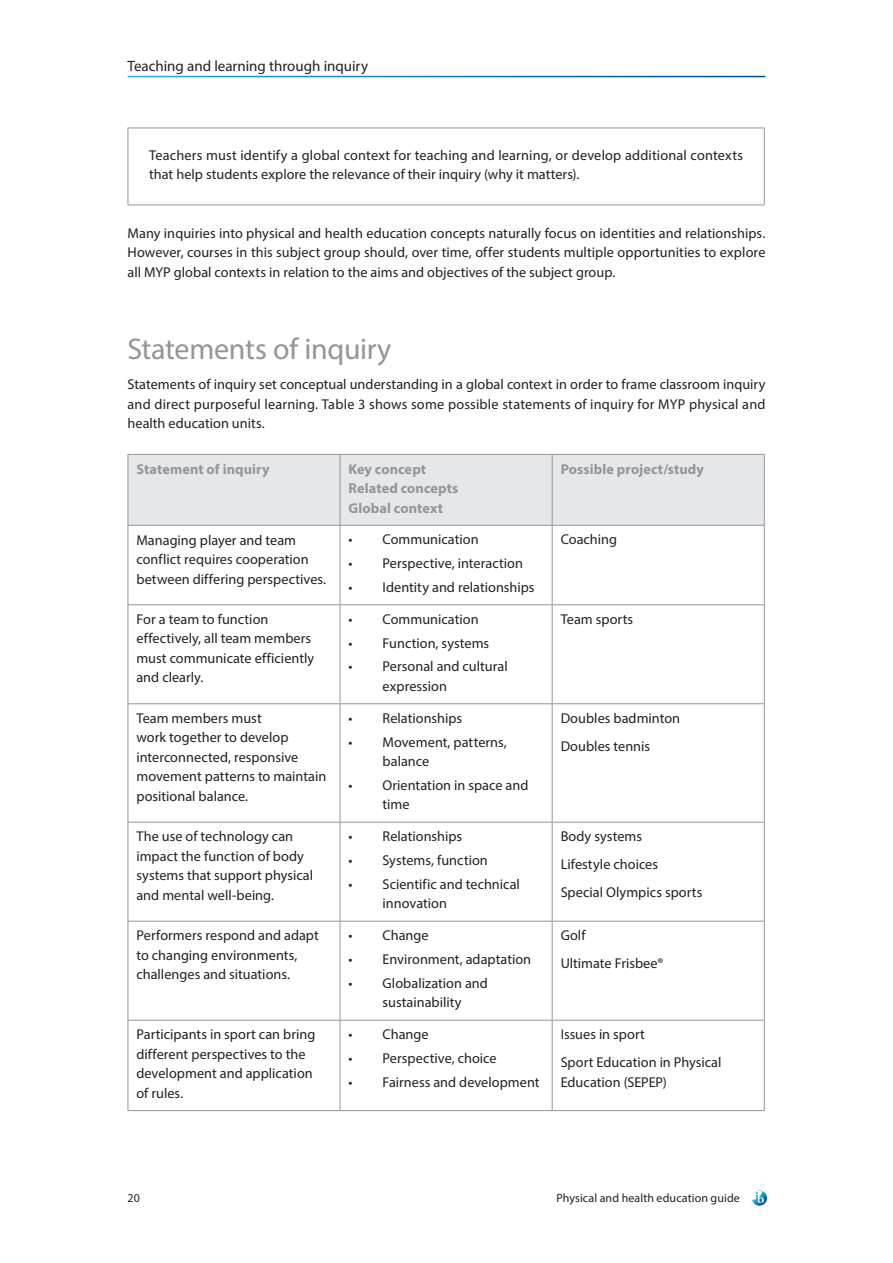
<style>
.page{position:relative;width:893px;height:1263px;background:#fff}
.page>*{position:absolute;margin:0;border:0;box-sizing:border-box;transform-origin:0 0}
.t1{font:30px "Myriad Pro";letter-spacing:-.01em;color:#939598}
.t2{font:15px "Myriad Pro";color:#231f20}
.t3{font:14.25px/19.5px "Myriad Pro";letter-spacing:.005em;color:#231f20}
.t4{font:700 14.25px/19.5px "Myriad Pro";letter-spacing:.01em;color:#939598}
.t5{font:12px "Myriad Pro";letter-spacing:.005em;color:#231f20}
</style>
<div class="page">
<svg style="left:752px;top:1190px;width:15px;height:16px"></svg>
<hr style="left:128px;top:128px;width:637px;height:1px;background:#939598">
<hr style="left:128px;top:128px;width:1px;height:77px;background:#939598">
<hr style="left:764px;top:128px;width:1px;height:77px;background:#939598">
<hr style="left:128px;top:205px;width:637px;height:1px;background:#939598">
<div style="left:129px;top:455px;width:635px;height:70px;background:#e6e7e9"></div>
<hr style="left:128px;top:454px;width:212px;height:1px;background:#939598">
<hr style="left:128px;top:455px;width:1px;height:70px;background:#939598">
<hr style="left:340px;top:454px;width:212px;height:1px;background:#939598">
<hr style="left:340px;top:455px;width:1px;height:70px;background:#939598">
<hr style="left:552px;top:454px;width:213px;height:1px;background:#939598">
<hr style="left:552px;top:455px;width:1px;height:70px;background:#939598">
<hr style="left:764px;top:455px;width:1px;height:70px;background:#939598">
<hr style="left:128px;top:525px;width:212px;height:1px;background:#939598">
<hr style="left:128px;top:526px;width:1px;height:78px;background:#939598">
<hr style="left:340px;top:525px;width:212px;height:1px;background:#939598">
<hr style="left:340px;top:526px;width:1px;height:78px;background:#939598">
<hr style="left:552px;top:525px;width:213px;height:1px;background:#939598">
<hr style="left:552px;top:526px;width:1px;height:78px;background:#939598">
<hr style="left:764px;top:526px;width:1px;height:78px;background:#939598">
<hr style="left:128px;top:604px;width:212px;height:1px;background:#939598">
<hr style="left:128px;top:605px;width:1px;height:98px;background:#939598">
<hr style="left:340px;top:604px;width:212px;height:1px;background:#939598">
<hr style="left:340px;top:605px;width:1px;height:98px;background:#939598">
<hr style="left:552px;top:604px;width:213px;height:1px;background:#939598">
<hr style="left:552px;top:605px;width:1px;height:98px;background:#939598">
<hr style="left:764px;top:605px;width:1px;height:98px;background:#939598">
<hr style="left:128px;top:703px;width:212px;height:1px;background:#939598">
<hr style="left:128px;top:704px;width:1px;height:118px;background:#939598">
<hr style="left:340px;top:703px;width:212px;height:1px;background:#939598">
<hr style="left:340px;top:704px;width:1px;height:118px;background:#939598">
<hr style="left:552px;top:703px;width:213px;height:1px;background:#939598">
<hr style="left:552px;top:704px;width:1px;height:118px;background:#939598">
<hr style="left:764px;top:704px;width:1px;height:118px;background:#939598">
<hr style="left:128px;top:822px;width:212px;height:1px;background:#939598">
<hr style="left:128px;top:822px;width:1px;height:99px;background:#939598">
<hr style="left:340px;top:822px;width:212px;height:1px;background:#939598">
<hr style="left:340px;top:822px;width:1px;height:99px;background:#939598">
<hr style="left:552px;top:822px;width:213px;height:1px;background:#939598">
<hr style="left:552px;top:822px;width:1px;height:99px;background:#939598">
<hr style="left:764px;top:822px;width:1px;height:99px;background:#939598">
<hr style="left:128px;top:921px;width:212px;height:1px;background:#939598">
<hr style="left:128px;top:921px;width:1px;height:99px;background:#939598">
<hr style="left:340px;top:921px;width:212px;height:1px;background:#939598">
<hr style="left:340px;top:921px;width:1px;height:99px;background:#939598">
<hr style="left:552px;top:921px;width:213px;height:1px;background:#939598">
<hr style="left:552px;top:921px;width:1px;height:99px;background:#939598">
<hr style="left:764px;top:921px;width:1px;height:99px;background:#939598">
<hr style="left:128px;top:1020px;width:212px;height:1px;background:#939598">
<hr style="left:128px;top:1020px;width:1px;height:90px;background:#939598">
<hr style="left:340px;top:1020px;width:212px;height:1px;background:#939598">
<hr style="left:340px;top:1020px;width:1px;height:90px;background:#939598">
<hr style="left:552px;top:1020px;width:213px;height:1px;background:#939598">
<hr style="left:552px;top:1020px;width:1px;height:90px;background:#939598">
<hr style="left:764px;top:1020px;width:1px;height:90px;background:#939598">
<hr style="left:128px;top:1110px;width:212px;height:1px;background:#939598">
<hr style="left:340px;top:1110px;width:212px;height:1px;background:#939598">
<hr style="left:552px;top:1110px;width:213px;height:1px;background:#939598">
<p class="t2" style="left:128px;top:57px;width:242px">Teaching and learning through inquiry</p>
<p class="t3" style="left:149px;top:145px;width:595px">Teachers must identify a global context for teaching and learning, or develop additional contexts that help students explore the relevance of their inquiry (why it matters).</p>
<p class="t3" style="left:128px;top:223px;width:639px;text-align:justify">Many inquiries into physical and health education concepts naturally focus on identities and relationships.<br>However, courses in this subject group should, over time, offer students multiple opportunities to explore all MYP global contexts in relation to the aims and objectives of the subject group.</p>
<h1 class="t1" style="left:128px;top:331px;width:265px">Statements of inquiry</h1>
<p class="t3" style="left:128px;top:375px;width:639px;text-align:justify">Statements of inquiry set conceptual understanding in a global context in order to frame classroom inquiry and direct purposeful learning. Table 3 shows some possible statements of inquiry for MYP physical and health education units.</p>
<p class="t4" style="left:136px;top:458px;width:135px">Statement of inquiry</p>
<p class="t4" style="left:349px;top:458px;width:111px">Key concept<br>Related concepts<br>Global context</p>
<p class="t4" style="left:561px;top:458px;width:145px">Possible project/study</p>
<p class="t3" style="left:136px;top:530px;width:191px">Managing player and team conflict requires cooperation between differing perspectives.</p>
<p class="t3" style="left:349px;top:530px;width:132px">• Communication</p>
<p class="t3" style="left:561px;top:530px;width:58px">Coaching</p>
<p class="t3" style="left:349px;top:553px;width:176px">• Perspective, interaction</p>
<p class="t3" style="left:349px;top:577px;width:187px">• Identity and relationships</p>
<p class="t3" style="left:136px;top:609px;width:179px">For a team to function effectively, all team members must communicate efficiently and clearly.</p>
<p class="t3" style="left:349px;top:609px;width:132px">• Communication</p>
<p class="t3" style="left:349px;top:633px;width:142px">• Function, systems</p>
<p class="t3" style="left:383px;top:657px;width:127px;text-indent:-34px">• Personal and cultural expression</p>
<p class="t3" style="left:136px;top:708px;width:191px">Team members must<br>work together to develop interconnected, responsive movement patterns to maintain positional balance.</p>
<p class="t3" style="left:349px;top:708px;width:115px">• Relationships</p>
<p class="t3" style="left:383px;top:732px;width:126px;text-indent:-34px">• Movement, patterns, balance</p>
<p class="t3" style="left:383px;top:775px;width:147px;text-indent:-34px">• Orientation in space and time</p>
<p class="t3" style="left:136px;top:826px;width:178px">The use of technology can impact the function of body systems that support physical and mental well-being.</p>
<p class="t3" style="left:349px;top:826px;width:115px">• Relationships</p>
<p class="t3" style="left:349px;top:850px;width:141px">• Systems, function</p>
<p class="t3" style="left:383px;top:874px;width:139px;text-indent:-34px">• Scientific and technical innovation</p>
<p class="t3" style="left:136px;top:925px;width:184px">Performers respond and adapt to changing environments, challenges and situations.</p>
<p class="t3" style="left:349px;top:925px;width:82px">• Change</p>
<p class="t3" style="left:349px;top:949px;width:184px">• Environment, adaptation</p>
<p class="t3" style="left:349px;top:973px;width:141px;text-align:center">• Globalization and sustainability</p>
<p class="t3" style="left:136px;top:1024px;width:180px">Participants in sport can bring different perspectives to the development and application of rules.</p>
<p class="t3" style="left:349px;top:1024px;width:82px">• Change</p>
<p class="t3" style="left:349px;top:1048px;width:150px">• Perspective, choice</p>
<p class="t3" style="left:349px;top:1072px;width:193px">• Fairness and development</p>
<p class="t3" style="left:561px;top:609px;width:74px">Team sports</p>
<p class="t3" style="left:561px;top:704px;width:121px;line-height:28px">Doubles badminton<br>Doubles tennis</p>
<p class="t3" style="left:561px;top:822px;width:143px;line-height:28px">Body systems<br>Lifestyle choices<br>Special Olympics sports</p>
<p class="t3" style="left:561px;top:921px;width:104px;line-height:28px">Golf<br>Ultimate Frisbee®</p>
<p class="t3" style="left:561px;top:1020px;width:162px;line-height:28px">Issues in sport<br>Sport Education in Physical</p>
<p class="t3" style="left:561px;top:1072px;width:108px">Education (SEPEP)</p>
<p class="t5" style="left:128px;top:1190px;width:14px">20</p>
<p class="t5" style="left:557px;top:1190px;width:185px">Physical and health education guide</p>
</div>
